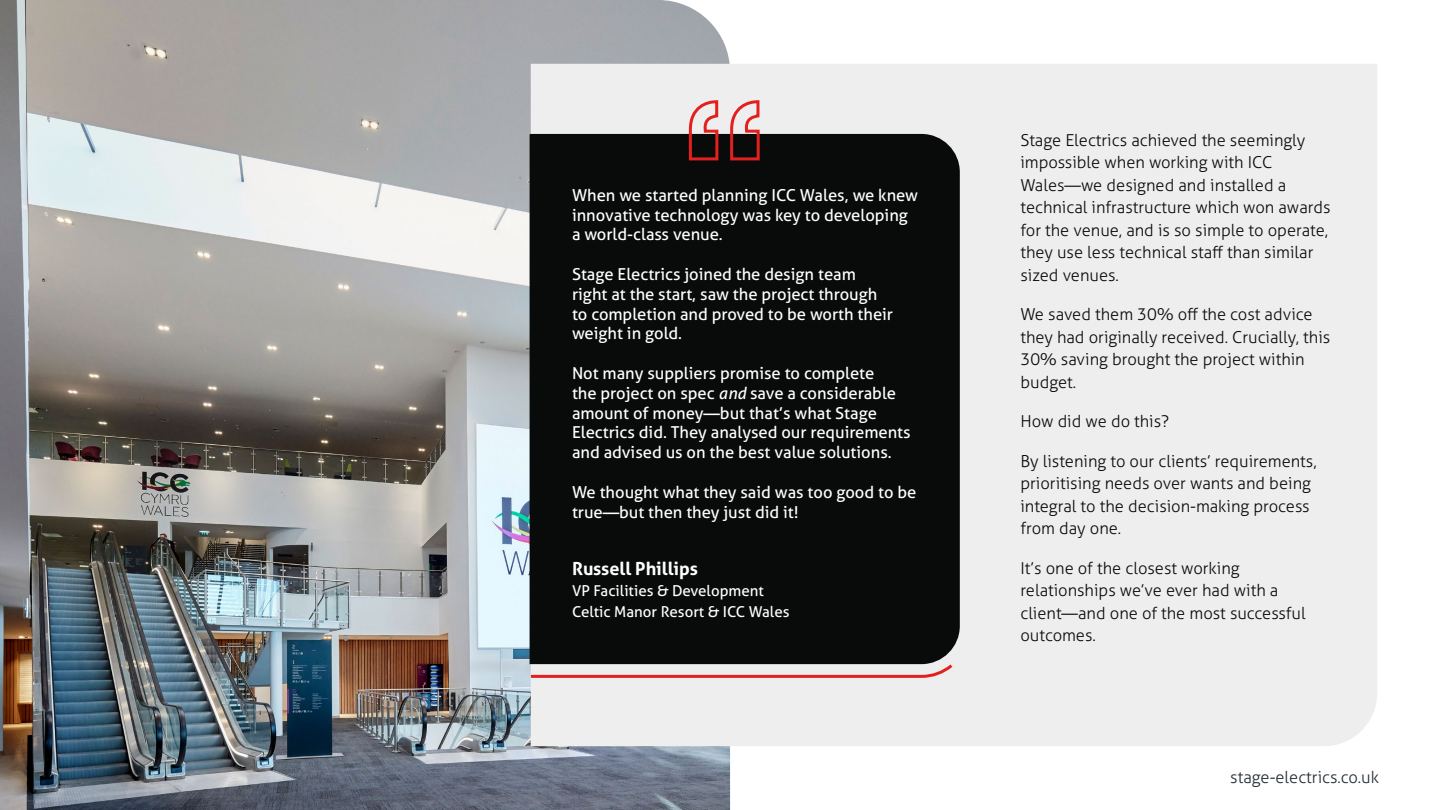
<style>
.page{position:relative;width:1441px;height:810px;background:#fff}
.page>*{position:absolute;margin:0;border:0;box-sizing:border-box;transform-origin:0 0}
.t1{font:700 18px "Aller";color:#fff}
.t2{font:300 16.5px/22.5px "Aller";color:#090a0a}
.t3{font:16.5px/19.8px "Aller";color:#fff}
.t4{font:300 16.5px "Aller";color:#202b32}
.t5{font:15px/21px "Aller";color:#fff}
.s1{font-style:italic}
</style>
<div class="page">
<img style="left:0;top:0;width:730px;height:810px">
<div style="left:530px;top:64px;width:846px;height:682px;background:#eee"></div>
<div style="left:529px;top:134px;width:430px;height:530px;background:#090a0a"></div>
<svg style="left:687px;top:99px;width:74px;height:63px;background:#9c706f"></svg>
<svg style="left:528px;top:661px;width:427px;height:18px;background:#c6a6a5"></svg>
<p class="t3" style="left:572px;top:185px;width:347px">When we started planning ICC Wales, we knew innovative technology was key to developing a world-class venue.</p>
<p class="t3" style="left:572px;top:264px;width:322px">Stage Electrics joined the design team right at the start, saw the project through to completion and proved to be worth their weight in gold.</p>
<p class="t3" style="left:572px;top:363px;width:340px">Not many suppliers promise to complete<br>the project on spec <span class="s1">and</span> save a considerable amount of money—but that’s what Stage Electrics did. They analysed our requirements and advised us on the best value solutions.</p>
<p class="t3" style="left:572px;top:482px;width:346px">We thought what they said was too good to be true—but then they just did it!</p>
<p class="t1" style="left:572px;top:557px;width:127px">Russell Phillips</p>
<p class="t5" style="left:572px;top:580px;width:219px">VP Facilities &amp; Development<br>Celtic Manor Resort &amp; ICC Wales</p>
<p class="t2" style="left:1020px;top:129px;width:311px">Stage Electrics achieved the seemingly impossible when working with ICC Wales—we designed and installed a technical infrastructure which won awards for the venue, and is so simple to operate, they use less technical staff than similar sized venues.</p>
<p class="t2" style="left:1020px;top:303px;width:311px">We saved them 30% off the cost advice they had originally received. Crucially, this<br>30% saving brought the project within budget.</p>
<p class="t2" style="left:1020px;top:410px;width:150px">How did we do this?</p>
<p class="t2" style="left:1020px;top:450px;width:298px">By listening to our clients’ requirements, prioritising needs over wants and being integral to the decision-making process from day one.</p>
<p class="t2" style="left:1020px;top:557px;width:287px">It’s one of the closest working relationships we’ve ever had with a client—and one of the most successful outcomes.</p>
<p class="t4" style="left:1230px;top:767px;width:150px">stage-electrics.co.uk</p>
</div>
